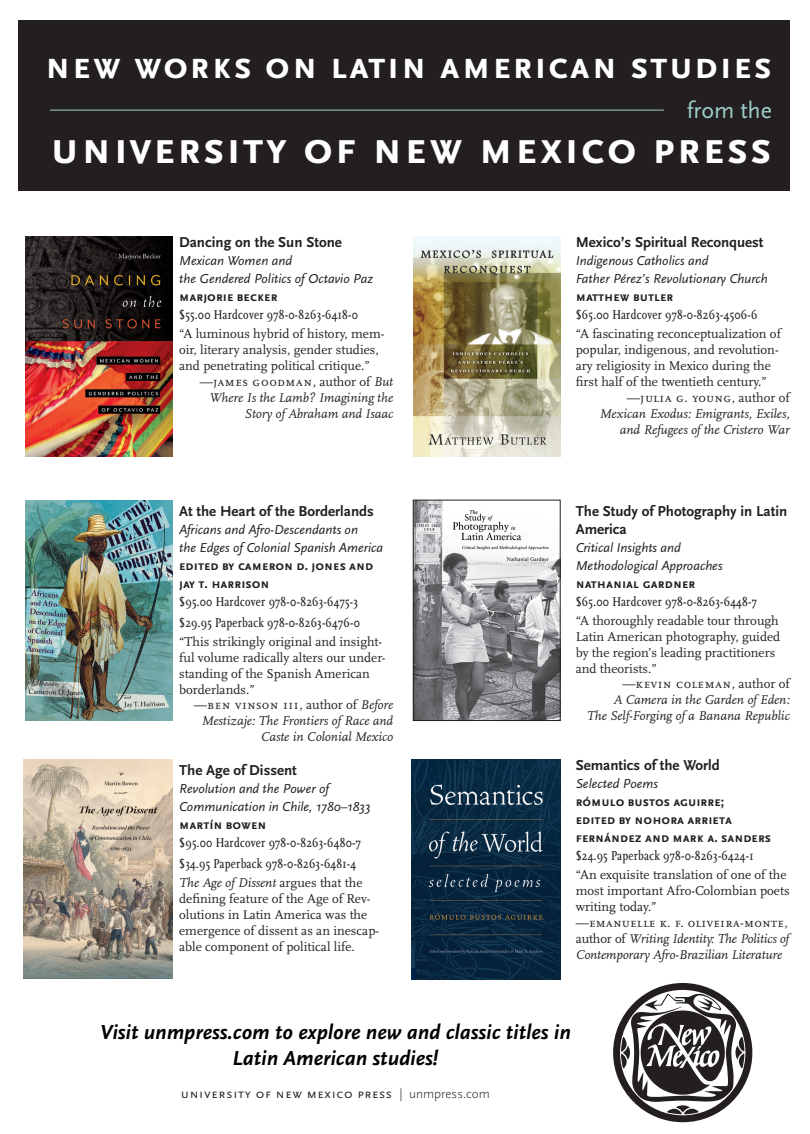
<style>
.page{position:relative;width:810px;height:1134px;background:#fff}
.page>*{position:absolute;margin:0;border:0;box-sizing:border-box;transform-origin:0 0}
.t1{font:700 46.5px "Scala Sans OT";letter-spacing:.04em;color:#fff}
.t2{font:700 39px "Scala Sans OT";letter-spacing:.04em;color:#fff}
.t3{font:23.85px "Scala Sans OT";color:#9ed0cb}
.t4{font:italic 700 21.3px/25.5px "Scala Sans OT";color:#000;text-align:center}
.t5{font:700 15px/18px "Scala Sans OT";color:#231f20}
.t6{font:italic 13.5px/18px "Scala Sans OT";color:#231f20}
.t7{font:condensed 13.5px/21px "Scala OT";letter-spacing:.02em;color:#231f20}
.t8{font:700 13.5px/18px "Scala Sans OT";color:#231f20}
.t9{font:13.35px/15.9px "Scala OT";color:#231f20}
.t10{font:italic 13.35px/15.9px "Scala OT";color:#231f20;text-align:right}
.t11{font:13.35px "Scala Sans OT";letter-spacing:.05em;color:#231f20}
.t12{font:13.35px "Scala OT";letter-spacing:.05em;color:#231f20}
.s1{font-style:normal}
.s2{font-style:italic}
.s3{font-weight:300}
</style>
<div class="page">
<div style="left:18px;top:20px;width:772px;height:171px;background:#231f20"></div>
<hr style="left:50px;top:110px;width:614px;height:1px;background:#9ed0cb">
<svg style="left:613px;top:983px;width:139px;height:139px"></svg>
<img style="left:413px;top:236px;width:147px;height:221px">
<img style="left:25px;top:236px;width:147px;height:221px">
<img style="left:411px;top:759px;width:149px;height:221px">
<img style="left:415px;top:502px;width:143px;height:217px">
<div style="left:413px;top:500px;width:147px;height:221px;border:1px solid #231f20"></div>
<img style="left:25px;top:500px;width:147px;height:221px">
<img style="left:24px;top:759px;width:148px;height:220px">
<h2 class="t2" style="left:45px;top:44px;width:729px">New Works on Latin American Studies</h2>
<h3 class="t3" style="left:687px;top:97px;width:87px">from the</h3>
<h1 class="t1" style="left:50px;top:122px;width:723px">Un iversity of New M exico Press</h1>
<p class="t5" style="left:179px;top:234px;width:164px">Dancing on the Sun Stone</p>
<p class="t6" style="left:179px;top:252px;width:195px">Mexican Women and<br>the Gendered Politics of Octavio Paz</p>
<p class="t8" style="left:179px;top:288px;width:100px">Marjorie Becker</p>
<p class="t7" style="left:179px;top:305px;width:180px">$55.00 Hardcover 978-0-8263-6418-0</p>
<p class="t9" style="left:179px;top:326px;width:207px">“A luminous hybrid of history, mem&shy;oir, literary analysis, gender studies, and penetrating political critique.”</p>
<p class="t10" style="left:200px;top:374px;width:195px"><span class="s1">—James Goodman, author of</span> But<br>Where Is the Lamb? Imagining the<br>Story of Abraham and Isaac</p>
<p class="t5" style="left:179px;top:502px;width:196px">At the Heart of the Borderlands</p>
<p class="t6" style="left:179px;top:521px;width:205px">Africans and Afro-Descendants on<br>the Edges of Colonial Spanish America</p>
<p class="t8" style="left:179px;top:557px;width:196px">Edited by Cameron D. Jon es an d<br>Jay T. Harrison</p>
<p class="t7" style="left:179px;top:591px;width:182px">$95.00 Hardcover 978-0-8263-6475-3 $29.95 Paperback 978-0-8263-6476-0</p>
<p class="t9" style="left:179px;top:634px;width:208px">“This strikingly original and insight&shy;ful volume radically alters our under&shy;standing of the Spanish American borderlands.”</p>
<p class="t10" style="left:194px;top:698px;width:201px"><span class="s1">—Ben Vinson III , author of</span> Before<br>Mestizaje: The Frontiers of Race and<br>Caste in Colonial Mexico</p>
<p class="t5" style="left:179px;top:762px;width:119px">The Age of Dissent</p>
<p class="t6" style="left:179px;top:780px;width:193px">Revolution and the Power of<br>Communication in Chile, 1780–1833</p>
<p class="t8" style="left:179px;top:816px;width:86px">Martín Bowen</p>
<p class="t7" style="left:179px;top:833px;width:183px">$95.00 Hardcover 978-0-8263-6480-7 $34.95 Paperback 978-0-8263-6481-4</p>
<p class="t9" style="left:179px;top:875px;width:201px"><span class="s2">The Age of Dissent</span> argues that the defining feature of the Age of Rev&shy;olutions in Latin America was the emergence of dissent as an inescap&shy;able component of political life.</p>
<p class="t5" style="left:576px;top:234px;width:189px">Mexico’s Spiritual Reconquest</p>
<p class="t6" style="left:576px;top:252px;width:194px">Indigenous Catholics and<br>Father Pérez’s Revolutionary Church</p>
<p class="t8" style="left:576px;top:288px;width:99px">Matth ew Butler</p>
<p class="t7" style="left:576px;top:305px;width:183px">$65.00 Hardcover 978-0-8263-4506-6</p>
<p class="t9" style="left:576px;top:326px;width:207px">“A fascinating reconceptualization of popular, indigenous, and revolution&shy;ary religiosity in Mexico during the first half of the twentieth century.”</p>
<p class="t9" style="left:627px;top:390px;width:164px">—Julia G. Young, author of</p>
<p class="t10" style="left:600px;top:406px;width:191px">Mexican Exodus: Emigrants, Exiles, and Refugees of the Cristero War</p>
<p class="t5" style="left:576px;top:502px;width:213px">The Study of Photography in Latin<br>America</p>
<p class="t6" style="left:576px;top:539px;width:148px">Critical Insights and<br>Methodological Approaches</p>
<p class="t8" style="left:576px;top:575px;width:121px">Nathan ial Gardn er</p>
<p class="t7" style="left:576px;top:591px;width:183px">$65.00 Hardcover 978-0-8263-6448-7</p>
<p class="t9" style="left:576px;top:613px;width:206px">“A thoroughly readable tour through<br>Latin American photography, guided by the region’s leading practitioners and theorists.”</p>
<p class="t12" style="left:622px;top:677px;width:169px">—Kevin Coleman, author of</p>
<p class="t10" style="left:587px;top:692px;width:204px">A Camera in the Garden of Eden:<br>The Self-Forging of a Banana Republic</p>
<p class="t5" style="left:576px;top:757px;width:146px">Semantics of the World</p>
<p class="t6" style="left:576px;top:775px;width:84px">Selected Poems</p>
<p class="t8" style="left:576px;top:793px;width:197px">Rómulo Bustos Ag uirre;<br>Edited by Nohora Arrieta<br>Fernán dez an d Mark A. San ders</p>
<p class="t7" style="left:576px;top:846px;width:179px">$24.95 Paperback 978-0-8263-6424-1</p>
<p class="t9" style="left:576px;top:867px;width:215px">“An exquisite translation of one of the most important Afro-Colombian poets writing today.”<br>—Emanuelle K. F. Oliveira-Monte, author of <span class="s2">Writing Identity: The Politics of Contemporary Afro-Brazilian Literature</span></p>
<h3 class="t4" style="left:100px;top:1020px;width:472px">Visit unmpress.com to explore new and classic titles in<br>Latin American studies!</h3>
<p class="t11" style="left:181px;top:1086px;width:310px">University of N ew Mexico Press <span class="s3">| unmpress.com</span></p>
</div>
